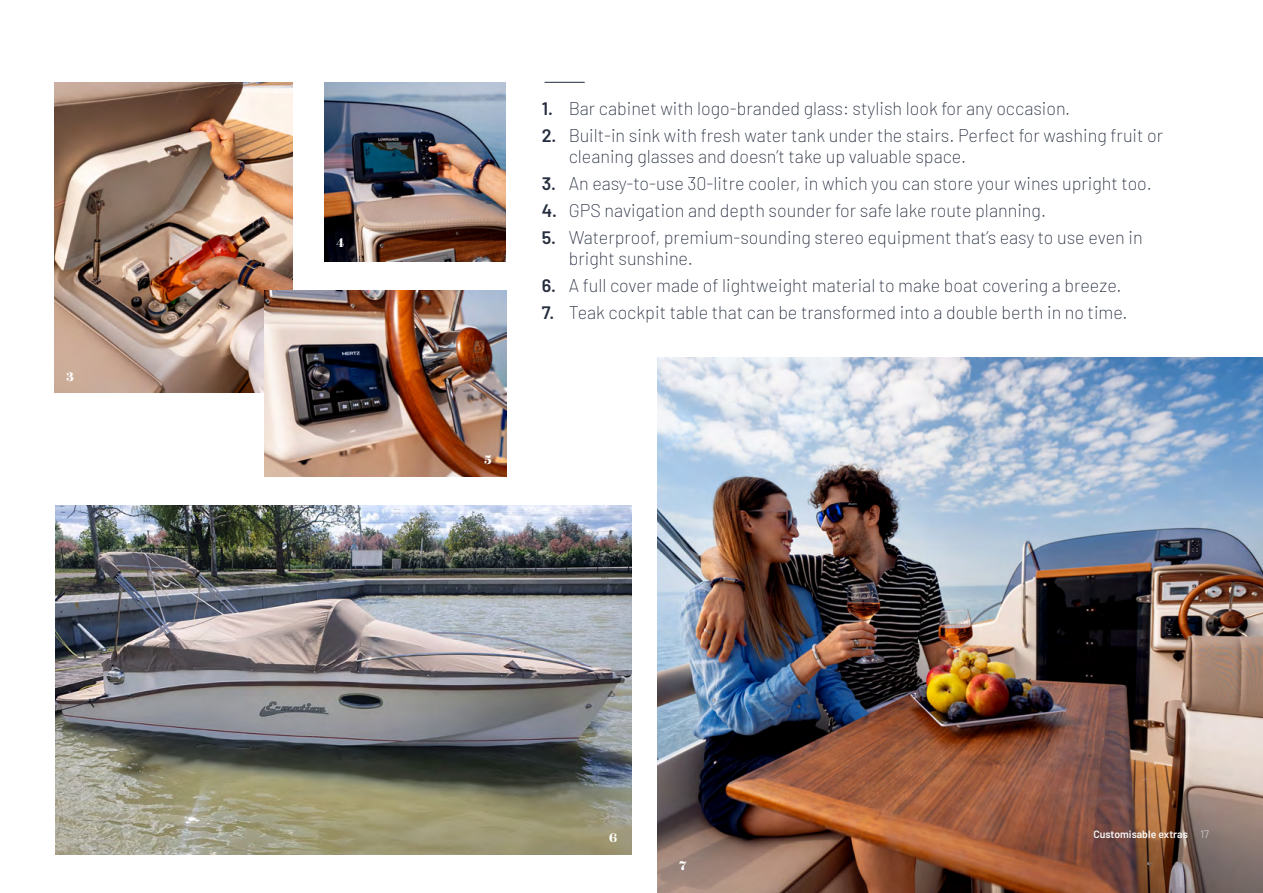
<style>
.page{position:relative;width:1263px;height:893px;background:#fff}
.page>*{position:absolute;margin:0;border:0;box-sizing:border-box;transform-origin:0 0}
.t1{font:200 18px/21px "Barlow";color:#252d3e}
.t2{font:15px "Rozha One";color:#fff}
.t3{font:600 10.5px "Barlow";color:#faf9f9}
.s1{font-weight:600}
.s2{font-weight:200}
</style>
<div class="page">
<img style="left:658px;top:357px;width:605px;height:536px">
<img style="left:56px;top:506px;width:575px;height:349px">
<img style="left:54px;top:82px;width:238px;height:310px">
<img style="left:325px;top:82px;width:181px;height:179px">
<img style="left:265px;top:290px;width:241px;height:186px">
<hr style="left:544px;top:82px;width:41px;height:1px;background:#232d40">
<p class="t2" style="left:66px;top:366px;width:9px">3</p>
<p class="t2" style="left:336px;top:232px;width:9px">4</p>
<p class="t1" style="left:542px;top:97px;width:530px"><span class="s1">1.</span> Bar cabinet with logo-branded glass: stylish look for any occasion.</p>
<p class="t1" style="left:569px;top:124px;width:596px;text-indent:-27px"><span class="s1">2.</span> Built-in sink with fresh water tank under the stairs. Perfect for washing fruit or cleaning glasses and doesn’t take up valuable space.</p>
<p class="t1" style="left:542px;top:172px;width:612px"><span class="s1">3.</span> An easy-to-use 30-litre cooler, in which you can store your wines upright too.</p>
<p class="t1" style="left:542px;top:199px;width:506px"><span class="s1">4.</span> GPS navigation and depth sounder for safe lake route planning.</p>
<p class="t1" style="left:569px;top:226px;width:576px;text-indent:-27px"><span class="s1">5.</span> Waterproof, premium-sounding stereo equipment that’s easy to use even in bright sunshine.</p>
<p class="t1" style="left:542px;top:274px;width:581px"><span class="s1">6.</span> A full cover made of lightweight material to make boat covering a breeze.</p>
<p class="t1" style="left:542px;top:301px;width:587px"><span class="s1">7.</span> Teak cockpit table that can be transformed into a double berth in no time.</p>
<p class="t2" style="left:484px;top:449px;width:9px">5</p>
<p class="t2" style="left:609px;top:827px;width:10px">6</p>
<p class="t2" style="left:679px;top:855px;width:9px">7</p>
<p class="t3" style="left:1093px;top:826px;width:117px">Customisable extras <span class="s2">17</span></p>
</div>
